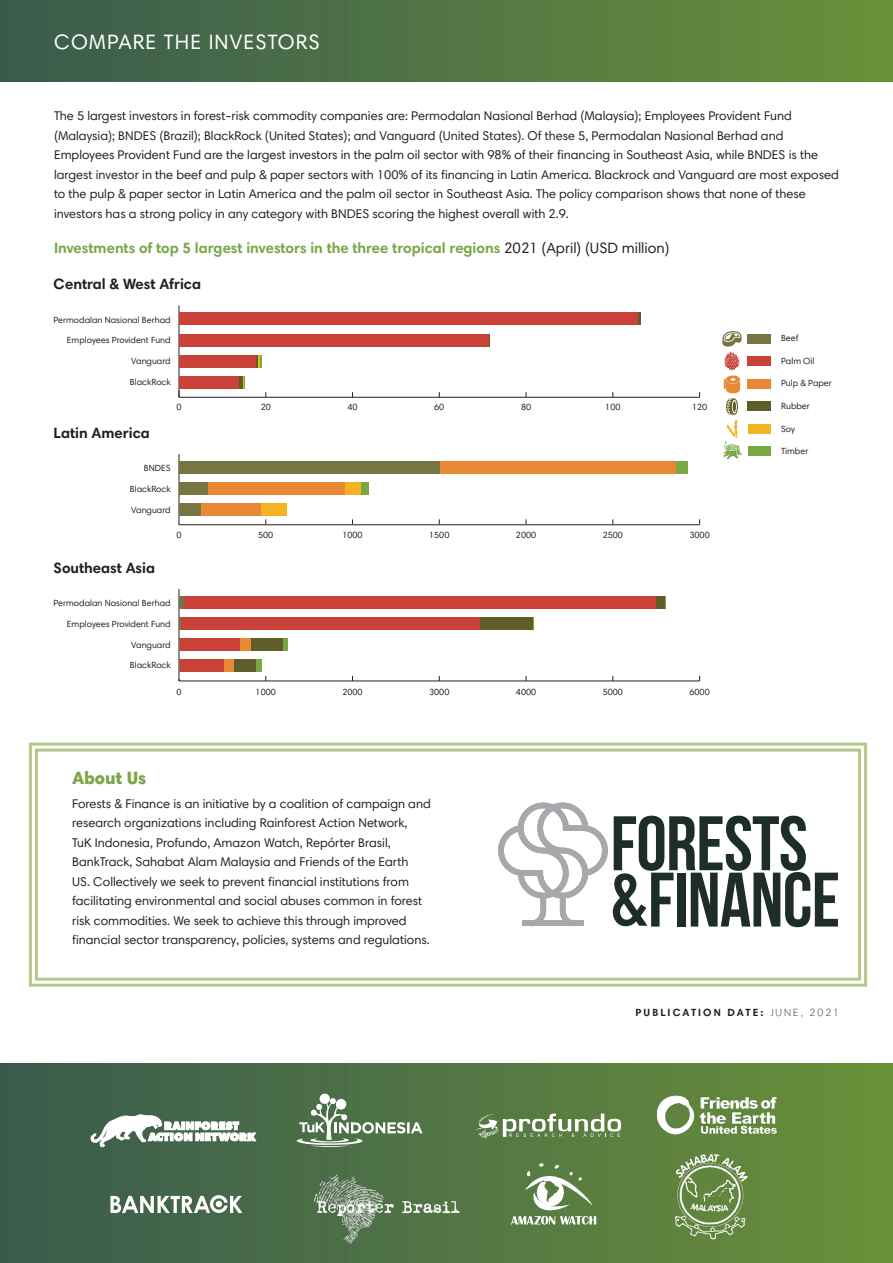
<style>
.page{position:relative;width:893px;height:1263px;background:#fff}
.page>*{position:absolute;margin:0;border:0;box-sizing:border-box;transform-origin:0 0}
.t1{font:700 77.1px/56.4px "Bebas Neue";letter-spacing:-.01em;color:#1e2e26}
.t2{font:21px "Harmonia Sans Std";letter-spacing:.05em;color:#fff}
.t3{font:900 18px "Harmonia Sans Std";color:#7aa648}
.t4{font:700 15px "Harmonia Sans Std";color:#7aa648}
.t5{font:700 15px "Harmonia Sans Std";color:#231f20}
.t6{font:12.75px/19.5px "Harmonia Sans Std";color:#231f20}
.t7{font:700 10.5px "Harmonia Sans Std";letter-spacing:.2em;color:#231f20}
.t8{font:9px "Harmonia Sans Std";color:#231f20}
.s1{font-weight:400;color:#231f20}
.s2{font-family:"DIN Condensed";font-size:81px}
.s3{font-weight:300}
</style>
<div class="page">
<svg style="left:28px;top:742px;width:839px;height:245px"></svg>
<div style="left:35px;top:749px;width:826px;height:232px;border:3px solid #b4c88b"></div>
<div style="left:0;top:1064px;width:893px;height:199px;background:linear-gradient(to right,#395b4e,#6b903a)"></div>
<div style="left:0;top:0;width:893px;height:82px;background:linear-gradient(to right,#395b4e,#6a9039)"></div>
<svg style="left:91px;top:1114px;width:165px;height:33px"></svg>
<svg style="left:297px;top:1093px;width:125px;height:54px"></svg>
<svg style="left:475px;top:1113px;width:146px;height:25px"></svg>
<img style="left:312px;top:1173px;width:148px;height:72px">
<img style="left:675px;top:1153px;width:74px;height:87px">
<img style="left:655px;top:1092px;width:128px;height:47px">
<svg style="left:511px;top:1163px;width:85px;height:61px"></svg>
<svg style="left:110px;top:1194px;width:132px;height:20px"></svg>
<svg style="left:498px;top:802px;width:110px;height:124px"></svg>
<svg style="left:560px;top:896px;width:14px;height:24px"></svg>
<div style="left:522px;top:920px;width:62px;height:6px;background:#a6a8ab"></div>
<hr style="left:179px;top:397px;width:521px;height:1px;background:#231f20">
<hr style="left:179px;top:305px;width:1px;height:92px;background:#231f20">
<svg style="left:243px;top:376px;width:2px;height:13px"></svg>
<svg style="left:638px;top:313px;width:3px;height:12px"></svg>
<svg style="left:489px;top:334px;width:1px;height:12px"></svg>
<svg style="left:256px;top:355px;width:6px;height:12px"></svg>
<hr style="left:239px;top:376px;width:4px;height:13px;background:#605e28">
<div style="left:179px;top:313px;width:459px;height:12px;background:#ca4138"></div>
<div style="left:179px;top:334px;width:310px;height:12px;background:#ca4138"></div>
<div style="left:179px;top:355px;width:77px;height:12px;background:#ca4138"></div>
<div style="left:179px;top:376px;width:60px;height:13px;background:#ca4138"></div>
<hr style="left:179px;top:680px;width:521px;height:1px;background:#231f20">
<hr style="left:179px;top:589px;width:1px;height:92px;background:#231f20">
<svg style="left:533px;top:617px;width:1px;height:13px"></svg>
<div style="left:282px;top:638px;width:6px;height:13px;background:#7aa644"></div>
<div style="left:256px;top:659px;width:6px;height:13px;background:#7aa644"></div>
<div style="left:656px;top:596px;width:9px;height:13px;background:#605e28"></div>
<div style="left:479px;top:617px;width:54px;height:13px;background:#605e28"></div>
<div style="left:251px;top:638px;width:31px;height:13px;background:#605e28"></div>
<div style="left:234px;top:659px;width:22px;height:13px;background:#605e28"></div>
<div style="left:240px;top:638px;width:11px;height:13px;background:#e88734"></div>
<div style="left:223px;top:659px;width:11px;height:13px;background:#e88734"></div>
<div style="left:183px;top:596px;width:473px;height:13px;background:#ca4138"></div>
<div style="left:180px;top:617px;width:299px;height:13px;background:#ca4138"></div>
<div style="left:179px;top:638px;width:61px;height:13px;background:#ca4138"></div>
<div style="left:179px;top:659px;width:44px;height:13px;background:#ca4138"></div>
<hr style="left:179px;top:596px;width:4px;height:13px;background:#777541">
<svg style="left:179px;top:617px;width:2px;height:13px"></svg>
<svg style="left:179px;top:638px;width:1px;height:13px"></svg>
<hr style="left:179px;top:524px;width:521px;height:1px;background:#231f20">
<hr style="left:179px;top:454px;width:1px;height:70px;background:#231f20">
<div style="left:675px;top:462px;width:13px;height:12px;background:#7aa644"></div>
<div style="left:361px;top:482px;width:8px;height:13px;background:#7aa644"></div>
<svg style="left:286px;top:503px;width:1px;height:13px"></svg>
<div style="left:345px;top:482px;width:16px;height:13px;background:#f3b323"></div>
<div style="left:261px;top:503px;width:25px;height:13px;background:#f3b323"></div>
<div style="left:439px;top:462px;width:236px;height:12px;background:#e88734"></div>
<div style="left:207px;top:482px;width:138px;height:13px;background:#e88734"></div>
<div style="left:201px;top:503px;width:60px;height:13px;background:#e88734"></div>
<svg style="left:207px;top:482px;width:1px;height:13px"></svg>
<svg style="left:200px;top:503px;width:1px;height:13px"></svg>
<div style="left:179px;top:462px;width:260px;height:12px;background:#777541"></div>
<div style="left:179px;top:482px;width:28px;height:13px;background:#777541"></div>
<div style="left:179px;top:503px;width:21px;height:13px;background:#777541"></div>
<div style="left:748px;top:334px;width:23px;height:10px;background:#777541"></div>
<div style="left:748px;top:357px;width:23px;height:9px;background:#ca4138"></div>
<div style="left:748px;top:379px;width:23px;height:10px;background:#e88734"></div>
<div style="left:748px;top:401px;width:23px;height:10px;background:#605e28"></div>
<div style="left:748px;top:446px;width:23px;height:10px;background:#7aa644"></div>
<div style="left:748px;top:424px;width:23px;height:10px;background:#f3b323"></div>
<svg style="left:722px;top:331px;width:20px;height:128px"></svg>
<h2 class="t2" style="left:54px;top:29px;width:268px">COMPARE THE INVESTORS</h2>
<p class="t6" style="left:54px;top:106px;width:786px">The 5 largest investors in forest-risk commodity companies are: Permodalan Nasional Berhad (Malaysia); Employees Provident Fund (Malaysia); BNDES (Brazil); BlackRock (United States); and Vanguard (United States). Of these 5, Permodalan Nasional Berhad and Employees Provident Fund are the largest investors in the palm oil sector with 98% of their financing in Southeast Asia, while BNDES is the largest investor in the beef and pulp &amp; paper sectors with 100% of its financing in Latin America. Blackrock and Vanguard are most exposed to the pulp &amp; paper sector in Latin America and the palm oil sector in Southeast Asia. The policy comparison shows that none of these investors has a strong policy in any category with BNDES scoring the highest overall with 2.9.</p>
<p class="t4" style="left:54px;top:239px;width:617px">Investments of top 5 largest investors in the three tropical regions <span class="s1">2021 (April) (USD million)</span></p>
<p class="t5" style="left:54px;top:275px;width:149px">Central &amp; West Africa</p>
<p class="t8" style="left:53px;top:314px;width:119px">Permodalan Nasional Berhad</p>
<p class="t8" style="left:67px;top:335px;width:105px">Employees Provident Fund</p>
<p class="t8" style="left:131px;top:355px;width:41px">Vanguard</p>
<p class="t8" style="left:130px;top:376px;width:42px">BlackRock</p>
<p class="t5" style="left:54px;top:423px;width:98px">Latin America</p>
<p class="t8" style="left:176px;top:401px;width:7px">0</p>
<p class="t8" style="left:261px;top:401px;width:12px">20</p>
<p class="t8" style="left:347px;top:401px;width:12px">40</p>
<p class="t8" style="left:434px;top:401px;width:12px">60</p>
<p class="t8" style="left:521px;top:401px;width:12px">80</p>
<p class="t8" style="left:605px;top:401px;width:17px">100</p>
<p class="t8" style="left:692px;top:401px;width:17px">120</p>
<p class="t8" style="left:144px;top:463px;width:28px">BNDES</p>
<p class="t8" style="left:130px;top:483px;width:42px">BlackRock</p>
<p class="t8" style="left:131px;top:504px;width:41px">Vanguard</p>
<p class="t5" style="left:54px;top:558px;width:103px">Southeast Asia</p>
<p class="t8" style="left:176px;top:529px;width:7px">0</p>
<p class="t8" style="left:258px;top:529px;width:17px">500</p>
<p class="t8" style="left:342px;top:529px;width:22px">1000</p>
<p class="t8" style="left:429px;top:529px;width:22px">1500</p>
<p class="t8" style="left:516px;top:529px;width:22px">2000</p>
<p class="t8" style="left:603px;top:529px;width:22px">2500</p>
<p class="t8" style="left:689px;top:529px;width:22px">3000</p>
<p class="t8" style="left:53px;top:598px;width:119px">Permodalan Nasional Berhad</p>
<p class="t8" style="left:67px;top:618px;width:105px">Employees Provident Fund</p>
<p class="t8" style="left:131px;top:639px;width:41px">Vanguard</p>
<p class="t8" style="left:130px;top:660px;width:42px">BlackRock</p>
<p class="t8" style="left:176px;top:686px;width:7px">0</p>
<p class="t8" style="left:256px;top:686px;width:22px">1000</p>
<p class="t8" style="left:342px;top:686px;width:22px">2000</p>
<p class="t8" style="left:429px;top:686px;width:22px">3000</p>
<p class="t8" style="left:516px;top:686px;width:22px">4000</p>
<p class="t8" style="left:603px;top:686px;width:22px">5000</p>
<p class="t8" style="left:689px;top:686px;width:22px">6000</p>
<p class="t8" style="left:781px;top:333px;width:19px">Beef</p>
<p class="t8" style="left:781px;top:355px;width:35px">Palm Oil</p>
<p class="t8" style="left:781px;top:378px;width:52px">Pulp &amp; Paper</p>
<p class="t8" style="left:781px;top:400px;width:30px">Rubber</p>
<p class="t8" style="left:781px;top:423px;width:16px">Soy</p>
<p class="t8" style="left:781px;top:445px;width:29px">Timber</p>
<h3 class="t3" style="left:72px;top:766px;width:76px">About Us</h3>
<p class="t6" style="left:72px;top:794px;width:360px">Forests &amp; Finance is an initiative by a coalition of campaign and research organizations including Rainforest Action Network,<br>TuK Indonesia, Profundo, Amazon Watch, Repórter Brasil, BankTrack, Sahabat Alam Malaysia and Friends of the Earth<br>US. Collectively we seek to prevent financial institutions from facilitating environmental and social abuses common in forest risk commodities. We seek to achieve this through improved financial sector transparency, policies, systems and regulations.</p>
<h1 class="t1" style="left:611px;top:814px;width:231px">FORESTS <span class="s2">&amp;</span>FINANCE</h1>
<p class="t7" style="left:635px;top:1006px;width:205px">PUBLICATION DATE: <span class="s3">JUNE, 2021</span></p>
</div>
